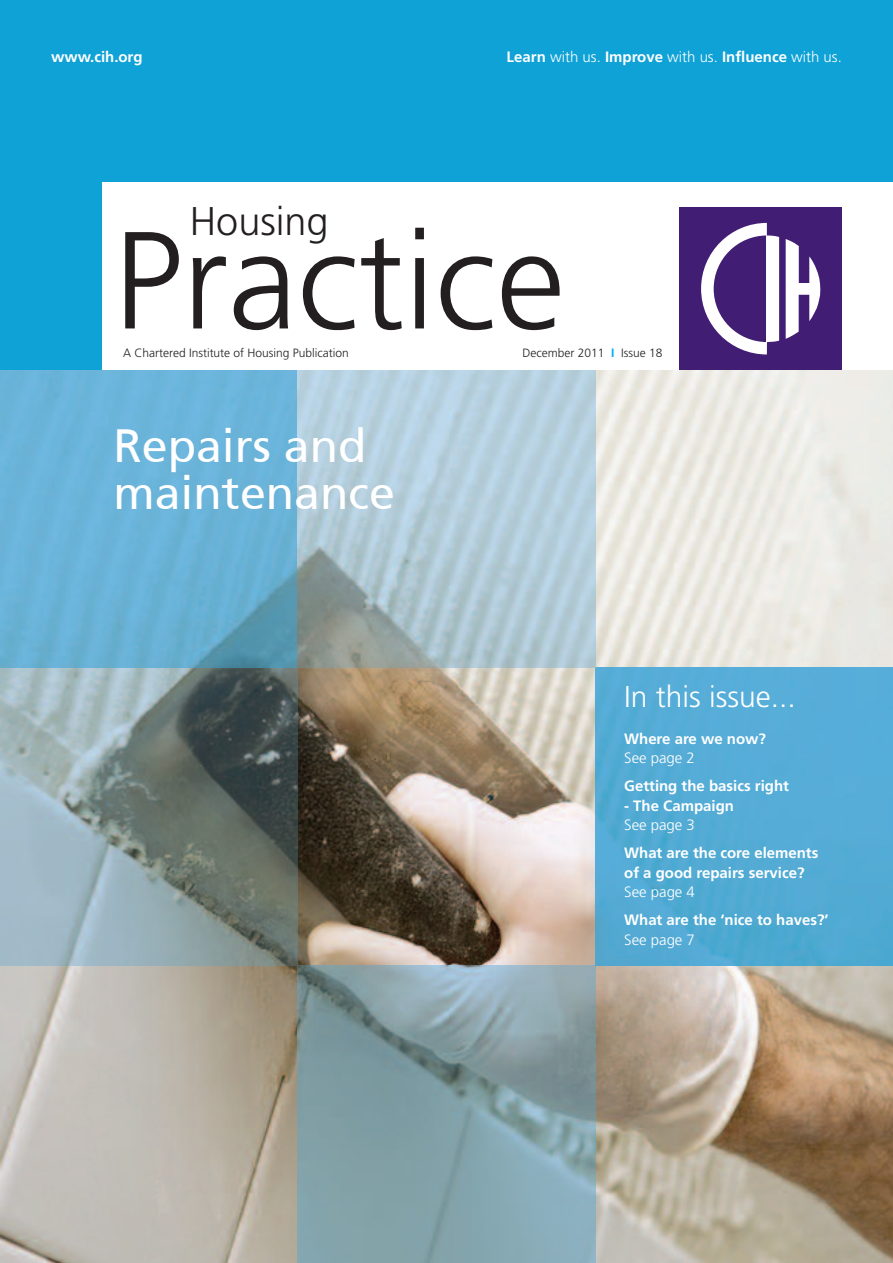
<style>
.page{position:relative;width:893px;height:1263px;background:#fff}
.page>*{position:absolute;margin:0;border:0;box-sizing:border-box;transform-origin:0 0}
.t1{font:300 138px "Frutiger";color:#231f20}
.t2{font:46.5px/46.5px "Frutiger Roman";color:#fff}
.t3{font:300 40.05px "Frutiger";color:#231f20}
.t4{font:300 30px "Frutiger";color:#fff}
.t5{font:700 15px/19.5px "Frutiger";color:#fff}
.t6{font:300 15px "Frutiger";color:#fff}
.t7{font:300 12px "Frutiger";color:#231f20}
.s1{font-weight:300}
.s2{font-weight:700;color:#00aeef}
</style>
<div class="page">
<img style="left:0;top:370px;width:893px;height:893px">
<img style="left:298px;top:965px;width:297px;height:298px">
<img style="left:0;top:370px;width:298px;height:595px">
<img style="left:595px;top:668px;width:298px;height:297px">
<img style="left:0;top:668px;width:298px;height:1px">
<img style="left:298px;top:370px;width:297px;height:298px">
<div style="left:0;top:0;width:893px;height:370px;background:#0fa2d6"></div>
<div style="left:102px;top:183px;width:791px;height:187px;background:#fff"></div>
<div style="left:679px;top:207px;width:163px;height:163px;background:#421d74"></div>
<svg style="left:786px;top:239px;width:34px;height:100px"></svg>
<svg style="left:701px;top:223px;width:78px;height:131px"></svg>
<p class="t5" style="left:51px;top:48px;width:93px">www.cih.org</p>
<p class="t5" style="left:507px;top:48px;width:337px">Learn <span class="s1">with us.</span> Improve <span class="s1">with us.</span> Influence <span class="s1">with us.</span></p>
<h3 class="t3" style="left:190px;top:205px;width:140px">Housing</h3>
<h1 class="t1" style="left:113px;top:225px;width:453px">Practice</h1>
<p class="t7" style="left:123px;top:348px;width:227px">A Chartered Institute of Housing Publication</p>
<p class="t7" style="left:523px;top:348px;width:141px">December 2011 <span class="s2">I</span> Issue 18</p>
<h2 class="t2" style="left:113px;top:423px;width:283px">Repairs and maintenance</h2>
<h3 class="t4" style="left:624px;top:685px;width:173px">In this issue...</h3>
<p class="t5" style="left:624px;top:730px;width:143px">Where are we now?</p>
<p class="t6" style="left:624px;top:752px;width:72px">See page 2</p>
<p class="t5" style="left:624px;top:777px;width:166px">Getting the basics right</p>
<p class="t5" style="left:624px;top:797px;width:111px">- The Campaign</p>
<p class="t6" style="left:624px;top:819px;width:72px">See page 3</p>
<p class="t5" style="left:624px;top:844px;width:196px">What are the core elements of a good repairs service?</p>
<p class="t6" style="left:624px;top:886px;width:72px">See page 4</p>
<p class="t5" style="left:624px;top:911px;width:206px">What are the ‘nice to haves?’</p>
<p class="t6" style="left:624px;top:933px;width:72px">See page 7</p>
</div>
